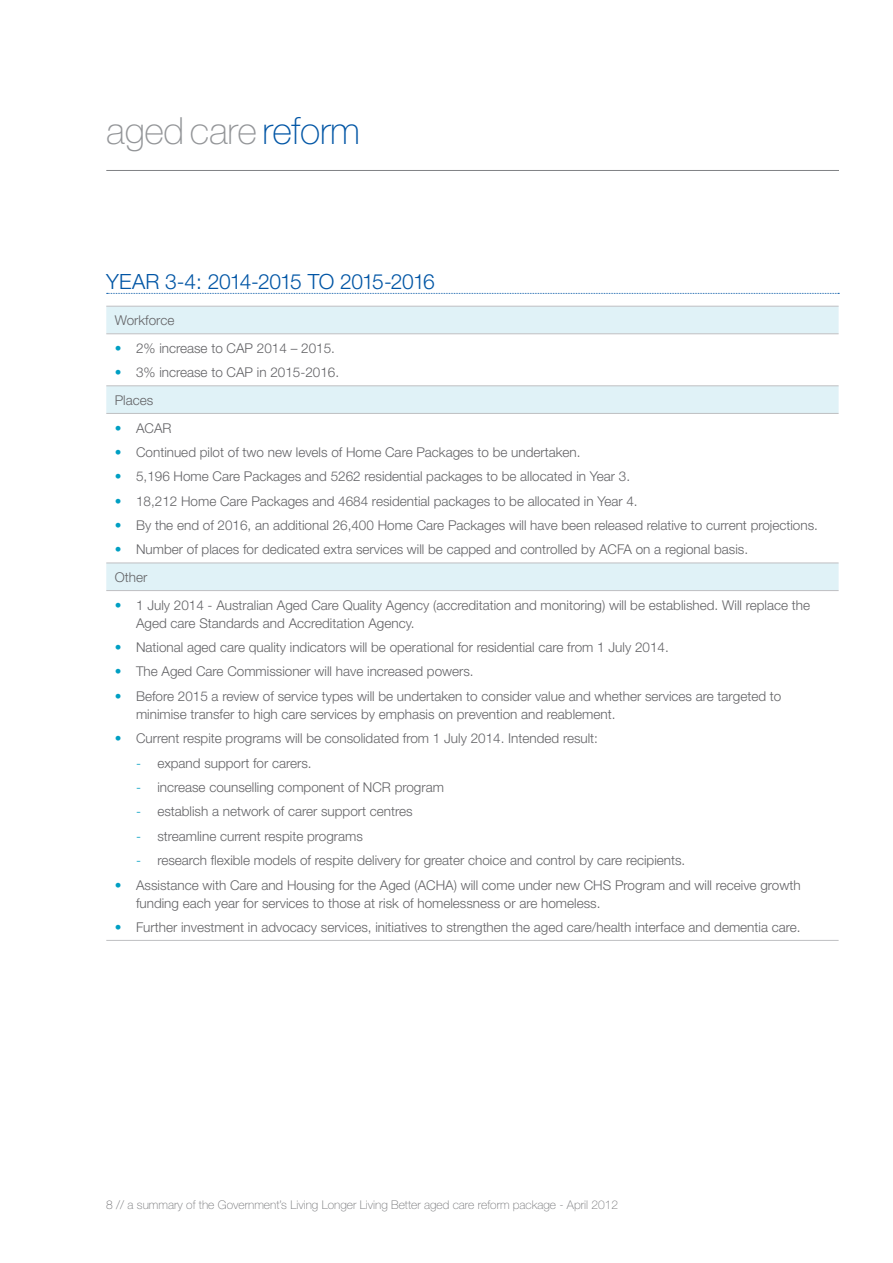
<style>
.page{position:relative;width:893px;height:1263px;background:#fff}
.page>*{position:absolute;margin:0;border:0;box-sizing:border-box;transform-origin:0 0}
.t1{font:100 37.5px "Helvetica Neue";letter-spacing:-.01em;color:#939598}
.Sub-heading{font:300 21px "Helvetica Neue";letter-spacing:-.04em;color:#0155a5}
.table_text{font:300 13.5px/18px "Helvetica Neue";color:#636366}
.t2{font:100 12px "Helvetica Neue";color:#727376}
.s1{color:#0155a5}
.s2{color:#009fc3}
.s3{color:#636366}
</style>
<div class="page">
<hr style="left:106px;top:170px;width:733px;height:1px;background:#808285">
<div style="left:106px;top:307px;width:733px;height:26px;background:#e0f2f7"></div>
<svg style="left:106px;top:334px;width:733px;height:256px"></svg>
<hr style="left:106px;top:333px;width:733px;height:1px;background:#bebfc2">
<hr style="left:106px;top:413px;width:733px;height:1px;background:#bebfc2">
<hr style="left:106px;top:590px;width:733px;height:1px;background:#bebfc2">
<hr style="left:106px;top:385px;width:733px;height:1px;background:#bebfc2">
<hr style="left:106px;top:563px;width:733px;height:1px;background:#bebfc2">
<hr style="left:106px;top:940px;width:733px;height:1px;background:#bebfc2">
<hr style="left:106px;top:306px;width:733px;height:1px;background:#bebfc2">
<svg style="left:107px;top:293px;width:732px;height:1px"></svg>
<h1 class="t1" style="left:106px;top:109px;width:255px">aged care <span class="s1">reform</span></h1>
<p class="Sub-heading" style="left:106px;top:268px;width:330px">YEAR 3-4: 2014-2015 TO 2015-2016</p>
<p class="table_text" style="left:115px;top:311px;width:61px">Workforce</p>
<p class="table_text" style="left:115px;top:339px;width:222px"><span class="s2">•</span> 2% increase to CAP 2014 – 2015.</p>
<p class="table_text" style="left:115px;top:363px;width:226px"><span class="s2">•</span> 3% increase to CAP in 2015-2016.</p>
<p class="table_text" style="left:115px;top:391px;width:40px">Places</p>
<p class="table_text" style="left:115px;top:418px;width:58px"><span class="s2">•</span> ACAR</p>
<p class="table_text" style="left:115px;top:443px;width:467px"><span class="s2">•</span> Continued pilot of two new levels of Home Care Packages to be undertaken.</p>
<p class="table_text" style="left:115px;top:467px;width:517px"><span class="s2">•</span> 5,196 Home Care Packages and 5262 residential packages to be allocated in Year 3.</p>
<p class="table_text" style="left:115px;top:492px;width:524px"><span class="s2">•</span> 18,212 Home Care Packages and 4684 residential packages to be allocated in Year 4.</p>
<p class="table_text" style="left:115px;top:516px;width:705px"><span class="s2">•</span> By the end of 2016, an additional 26,400 Home Care Packages will have been released relative to current projections.</p>
<p class="table_text" style="left:115px;top:540px;width:635px"><span class="s2">•</span> Number of places for dedicated extra services will be capped and controlled by ACFA on a regional basis.</p>
<p class="table_text" style="left:115px;top:568px;width:34px">Other</p>
<p class="table_text" style="left:136px;top:596px;width:676px;text-indent:-21px"><span class="s2">•</span> 1 July 2014 - Australian Aged Care Quality Agency (accreditation and monitoring) will be established. Will replace the<br>Aged care Standards and Accreditation Agency.</p>
<p class="table_text" style="left:115px;top:638px;width:555px"><span class="s2">•</span> National aged care quality indicators will be operational for residential care from 1 July 2014.</p>
<p class="table_text" style="left:115px;top:662px;width:360px"><span class="s2">•</span> The Aged Care Commissioner will have increased powers.</p>
<p class="table_text" style="left:136px;top:687px;width:647px;text-indent:-21px"><span class="s2">•</span> Before 2015 a review of service types will be undertaken to consider value and whether services are targeted to minimise transfer to high care services by emphasis on prevention and reablement.</p>
<p class="table_text" style="left:115px;top:729px;width:485px"><span class="s2">•</span> Current respite programs will be consolidated from 1 July 2014. Intended result:</p>
<p class="table_text" style="left:136px;top:753px;width:177px"><span class="s2">-</span> expand support for carers.</p>
<p class="table_text" style="left:136px;top:778px;width:309px"><span class="s2">-</span> increase counselling component of NCR program</p>
<p class="table_text" style="left:136px;top:802px;width:278px"><span class="s2">-</span> establish a network of carer support centres</p>
<p class="table_text" style="left:136px;top:827px;width:228px"><span class="s2">-</span> streamline current respite programs</p>
<p class="table_text" style="left:136px;top:851px;width:551px"><span class="s2">-</span> research flexible models of respite delivery for greater choice and control by care recipients.</p>
<p class="table_text" style="left:136px;top:875px;width:666px;text-indent:-21px"><span class="s2">•</span> Assistance with Care and Housing for the Aged (ACHA) will come under new CHS Program and will receive growth funding each year for services to those at risk of homelessness or are homeless.</p>
<p class="table_text" style="left:115px;top:918px;width:687px"><span class="s2">•</span> Further investment in advocacy services, initiatives to strengthen the aged care/health interface and dementia care.</p>
<p class="t2" style="left:106px;top:1197px;width:513px"><span class="s3">8</span> // a summary of the Government’s Living Longer Living Better aged care reform package - April 2012</p>
</div>
